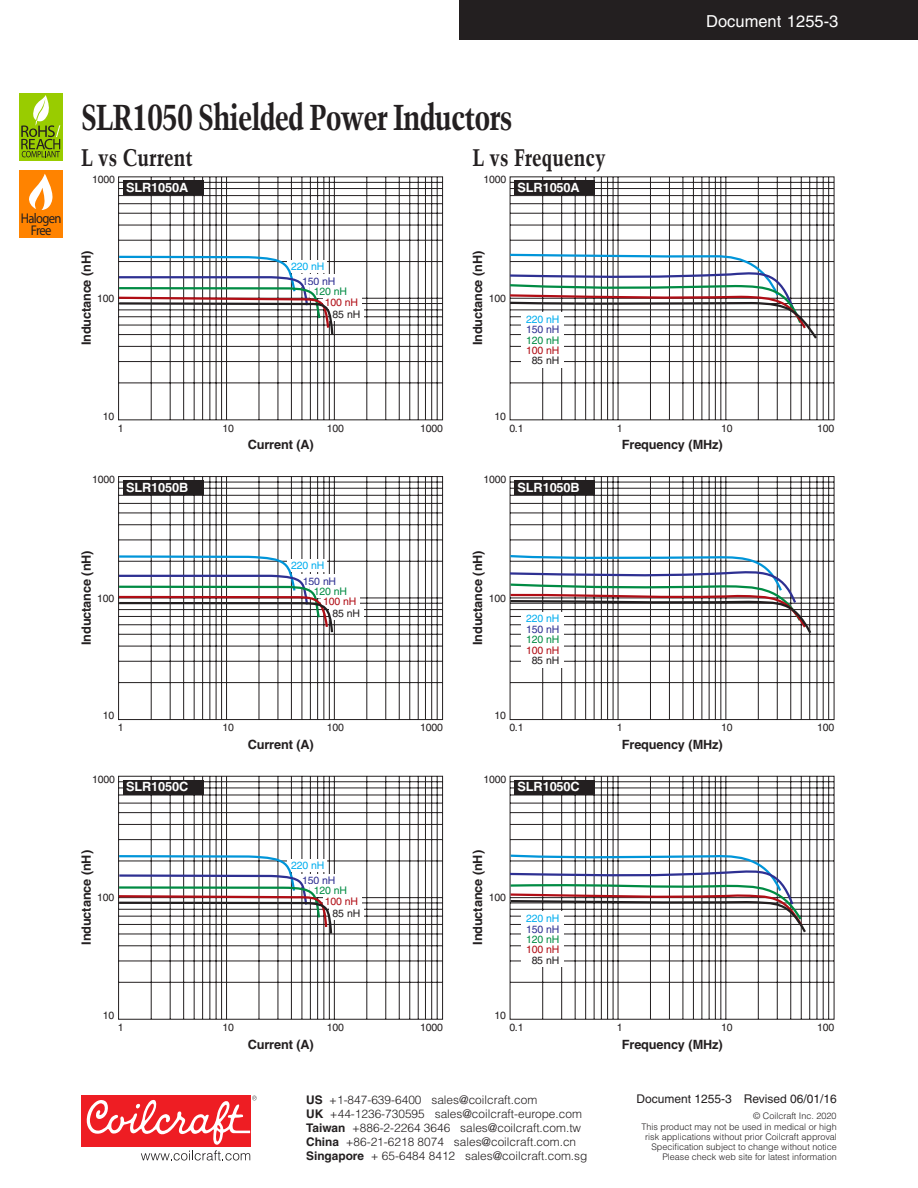
<style>
.page{position:relative;width:918px;height:1188px;background:#fff}
.page>*{position:absolute;margin:0;border:0;box-sizing:border-box;transform-origin:0 0}
.t1{font:700 condensed 36px "Trump Mediaeval";letter-spacing:-.03em;color:#231f20}
.Subhead_-_16_Point_T{font:700 condensed 24px "Trump Mediaeval";color:#231f20}
.t2{font:16.5px "Helvetica";color:#fff}
.t3{font:14.1px/11.7px "Myriad Pro";letter-spacing:-.055em;color:#231f20;text-align:center;scale:.9 1}
.t4{font:700 12.75px "Helvetica";letter-spacing:-.01em;color:#231f20}
.Version{font:700 12.75px "Helvetica";letter-spacing:-.01em;color:#fff}
.t5{font:12px "Helvetica";color:#231f20}
.t6{font:300 11.85px "Helvetica";color:#231f20}
.t7{font:700 11.85px/14.1px "Helvetica";color:#231f20}
.t8{font:10.5px "Helvetica";letter-spacing:-.015em;color:#231f20}
.t9{font:10.5px/10.5px "Helvetica";letter-spacing:-.015em;color:#00aeef;text-align:center}
.t10{font:10.5px/10.6px "Helvetica";letter-spacing:-.015em;color:#008b43}
.t11{font:10.5px "Helvetica";color:#b00d15}
.t12{font:300 9px/9.9px "Helvetica";color:#231f20;text-align:right}
.s1{color:#2e3092}
.s2{color:#b00d15}
.s3{color:#008b43}
.s4{color:#231f20}
.s5{font-weight:700}
</style>
<div class="page">
<div style="left:459px;top:0;width:459px;height:40px;background:#231f20"></div>
<div style="left:81px;top:1096px;width:169px;height:51px;background:#ee1d23"></div>
<svg style="left:86px;top:1096px;width:171px;height:65px"></svg>
<div style="left:19px;top:171px;width:44px;height:67px;background:#ff8300"></div>
<svg style="left:29px;top:174px;width:24px;height:36px"></svg>
<div style="left:19px;top:93px;width:44px;height:67px;background:#9c0"></div>
<svg style="left:21px;top:95px;width:39px;height:62px"></svg>
<svg style="left:509px;top:176px;width:326px;height:245px"></svg>
<svg style="left:509px;top:253px;width:310px;height:88px"></svg>
<div style="left:521px;top:312px;width:43px;height:56px;background:#fff"></div>
<svg style="left:509px;top:476px;width:326px;height:244px"></svg>
<svg style="left:509px;top:554px;width:304px;height:82px"></svg>
<div style="left:521px;top:612px;width:43px;height:56px;background:#fff"></div>
<svg style="left:509px;top:776px;width:326px;height:244px"></svg>
<div style="left:521px;top:912px;width:43px;height:55px;background:#fff"></div>
<svg style="left:509px;top:853px;width:299px;height:82px"></svg>
<svg style="left:118px;top:176px;width:325px;height:245px"></svg>
<div style="left:299px;top:275px;width:38px;height:12px;background:#fff"></div>
<div style="left:310px;top:285px;width:40px;height:12px;background:#fff"></div>
<div style="left:323px;top:296px;width:38px;height:13px;background:#fff"></div>
<div style="left:329px;top:309px;width:35px;height:11px;background:#fff"></div>
<svg style="left:118px;top:255px;width:217px;height:82px"></svg>
<svg style="left:118px;top:476px;width:325px;height:244px"></svg>
<div style="left:300px;top:574px;width:38px;height:13px;background:#fff"></div>
<div style="left:310px;top:585px;width:40px;height:12px;background:#fff"></div>
<div style="left:322px;top:596px;width:38px;height:12px;background:#fff"></div>
<div style="left:329px;top:608px;width:34px;height:12px;background:#fff"></div>
<svg style="left:118px;top:554px;width:216px;height:81px"></svg>
<svg style="left:118px;top:776px;width:325px;height:244px"></svg>
<div style="left:299px;top:874px;width:38px;height:13px;background:#fff"></div>
<div style="left:310px;top:885px;width:40px;height:12px;background:#fff"></div>
<div style="left:323px;top:895px;width:38px;height:13px;background:#fff"></div>
<div style="left:329px;top:908px;width:35px;height:12px;background:#fff"></div>
<svg style="left:118px;top:854px;width:216px;height:82px"></svg>
<div style="left:123px;top:181px;width:80px;height:14px;background:#231f20"></div>
<div style="left:515px;top:181px;width:80px;height:14px;background:#231f20"></div>
<div style="left:123px;top:481px;width:80px;height:14px;background:#231f20"></div>
<div style="left:515px;top:481px;width:80px;height:14px;background:#231f20"></div>
<div style="left:123px;top:780px;width:80px;height:15px;background:#231f20"></div>
<div style="left:515px;top:780px;width:80px;height:15px;background:#231f20"></div>
<h3 class="t2" style="left:706px;top:11px;width:134px">Document 1255-3</h3>
<p class="t3" style="left:21px;top:213px;width:47px">Halogen<br>Free</p>
<h1 class="t1" style="left:81px;top:94px;width:433px">SLR1050 Shielded Power Inductors</h1>
<p class="Subhead_-_16_Point_T" style="left:81px;top:143px;width:113px">L vs Current</p>
<p class="Subhead_-_16_Point_T" style="left:472px;top:143px;width:135px">L vs Frequency</p>
<p class="t8" style="left:92px;top:173px;width:24px">1000</p>
<p class="t8" style="left:484px;top:173px;width:24px">1000</p>
<p class="Version" style="left:126px;top:180px;width:64px">SLR1050A</p>
<p class="Version" style="left:518px;top:180px;width:64px">SLR1050A</p>
<p class="t4" style="left:79px;top:345px;width:96px;rotate:-90deg">Inductance (nH)</p>
<p class="t8" style="left:97px;top:292px;width:19px">100</p>
<p class="t9" style="left:302px;top:258px;width:35px;line-height:15.3px;text-align:left;text-indent:-11px">220 nH<br><span class="s1">150 nH</span></p>
<p class="t10" style="left:325px;top:286px;width:35px;text-indent:-11px">120 nH<br><span class="s2">100 nH</span></p>
<p class="t8" style="left:333px;top:308px;width:29px">85 nH</p>
<p class="t4" style="left:470px;top:345px;width:96px;rotate:-90deg">Inductance (nH)</p>
<p class="t8" style="left:489px;top:292px;width:19px">100</p>
<p class="t9" style="left:526px;top:314px;width:35px">220 nH<br><span class="s1">150 nH<br></span><span class="s3">120 nH<br></span><span class="s2">100 nH<br></span><span class="s4">85 nH</span></p>
<p class="t8" style="left:103px;top:410px;width:13px">10</p>
<p class="t8" style="left:494px;top:410px;width:13px">10</p>
<p class="t8" style="left:118px;top:422px;width:7px">1</p>
<p class="t8" style="left:223px;top:422px;width:13px">10</p>
<p class="t8" style="left:327px;top:422px;width:19px">100</p>
<p class="t8" style="left:420px;top:422px;width:24px">1000</p>
<p class="t4" style="left:248px;top:437px;width:68px">Current (A)</p>
<p class="t8" style="left:509px;top:422px;width:16px">0.1</p>
<p class="t8" style="left:617px;top:422px;width:7px">1</p>
<p class="t8" style="left:721px;top:422px;width:13px">10</p>
<p class="t8" style="left:817px;top:422px;width:19px">100</p>
<p class="t4" style="left:622px;top:437px;width:102px">Frequency (MHz)</p>
<p class="t8" style="left:92px;top:473px;width:24px">1000</p>
<p class="t8" style="left:484px;top:473px;width:24px">1000</p>
<p class="Version" style="left:126px;top:480px;width:64px">SLR1050B</p>
<p class="Version" style="left:518px;top:480px;width:64px">SLR1050B</p>
<p class="t4" style="left:79px;top:645px;width:96px;rotate:-90deg">Inductance (nH)</p>
<p class="t8" style="left:97px;top:592px;width:19px">100</p>
<p class="t9" style="left:303px;top:558px;width:35px;line-height:15.3px;text-align:left;text-indent:-12px">220 nH<br><span class="s1">150 nH</span></p>
<p class="t10" style="left:314px;top:586px;width:35px">120 nH</p>
<p class="t11" style="left:323px;top:596px;width:35px">100 nH</p>
<p class="t8" style="left:332px;top:607px;width:29px">85 nH</p>
<p class="t4" style="left:470px;top:645px;width:96px;rotate:-90deg">Inductance (nH)</p>
<p class="t8" style="left:489px;top:592px;width:19px">100</p>
<p class="t9" style="left:526px;top:614px;width:35px">220 nH<br><span class="s1">150 nH<br></span><span class="s3">120 nH<br></span><span class="s2">100 nH<br></span><span class="s4">85 nH</span></p>
<p class="t8" style="left:103px;top:710px;width:13px">10</p>
<p class="t8" style="left:494px;top:710px;width:13px">10</p>
<p class="t8" style="left:118px;top:722px;width:7px">1</p>
<p class="t8" style="left:223px;top:722px;width:13px">10</p>
<p class="t8" style="left:327px;top:721px;width:19px">100</p>
<p class="t8" style="left:420px;top:721px;width:24px">1000</p>
<p class="t4" style="left:248px;top:737px;width:68px">Current (A)</p>
<p class="t8" style="left:509px;top:722px;width:16px">0.1</p>
<p class="t8" style="left:617px;top:722px;width:7px">1</p>
<p class="t8" style="left:721px;top:721px;width:13px">10</p>
<p class="t8" style="left:817px;top:721px;width:19px">100</p>
<p class="t4" style="left:622px;top:737px;width:102px">Frequency (MHz)</p>
<p class="t8" style="left:92px;top:773px;width:24px">1000</p>
<p class="t8" style="left:484px;top:773px;width:24px">1000</p>
<p class="Version" style="left:126px;top:779px;width:64px">SLR1050C</p>
<p class="Version" style="left:518px;top:779px;width:64px">SLR1050C</p>
<p class="t4" style="left:79px;top:945px;width:96px;rotate:-90deg">Inductance (nH)</p>
<p class="t8" style="left:97px;top:892px;width:19px">100</p>
<p class="t9" style="left:302px;top:858px;width:35px;line-height:15.3px;text-align:left;text-indent:-11px">220 nH<br><span class="s1">150 nH</span></p>
<p class="t10" style="left:325px;top:885px;width:35px;text-indent:-11px">120 nH<br><span class="s2">100 nH</span></p>
<p class="t8" style="left:333px;top:907px;width:29px">85 nH</p>
<p class="t4" style="left:470px;top:945px;width:96px;rotate:-90deg">Inductance (nH)</p>
<p class="t8" style="left:489px;top:892px;width:19px">100</p>
<p class="t9" style="left:526px;top:913px;width:35px">220 nH<br><span class="s1">150 nH<br></span><span class="s3">120 nH<br></span><span class="s2">100 nH<br></span><span class="s4">85 nH</span></p>
<p class="t8" style="left:103px;top:1009px;width:13px">10</p>
<p class="t8" style="left:494px;top:1009px;width:13px">10</p>
<p class="t8" style="left:118px;top:1021px;width:7px">1</p>
<p class="t8" style="left:223px;top:1021px;width:13px">10</p>
<p class="t8" style="left:327px;top:1021px;width:19px">100</p>
<p class="t8" style="left:420px;top:1021px;width:24px">1000</p>
<p class="t4" style="left:248px;top:1036px;width:68px">Current (A)</p>
<p class="t8" style="left:509px;top:1021px;width:16px">0.1</p>
<p class="t8" style="left:617px;top:1021px;width:7px">1</p>
<p class="t8" style="left:721px;top:1021px;width:13px">10</p>
<p class="t8" style="left:817px;top:1021px;width:19px">100</p>
<p class="t4" style="left:622px;top:1036px;width:102px">Frequency (MHz)</p>
<p class="t5" style="left:637px;top:1092px;width:202px">Document 1255-3 Revised 06/01/16</p>
<p class="t6" style="left:306px;top:1092px;width:233px"><span class="s5">US</span> +1-847-639-6400 sales@coilcraft.com</p>
<p class="t6" style="left:330px;top:1107px;width:254px">+44-1236-730595 sales@coilcraft-europe.com</p>
<p class="t6" style="left:352px;top:1121px;width:231px">+886-2-2264 3646 sales@coilcraft.com.tw</p>
<p class="t6" style="left:346px;top:1135px;width:232px">+86-21-6218 8074 sales@coilcraft.com.cn</p>
<p class="t6" style="left:371px;top:1149px;width:218px">+ 65-6484 8412 sales@coilcraft.com.sg</p>
<p class="t7" style="left:306px;top:1107px;width:60px">UK<br>Taiwan<br>China<br>Singapore</p>
<p class="t12" style="left:642px;top:1110px;width:197px;line-height:11.4px">© Coilcraft Inc. 2020<br>This product may not be used in medical or high</p>
<p class="t12" style="left:645px;top:1132px;width:196px">risk applications without prior Coilcraft approval.<br>Specification subject to change without notice.<br>Please check web site for latest information.</p>
</div>
